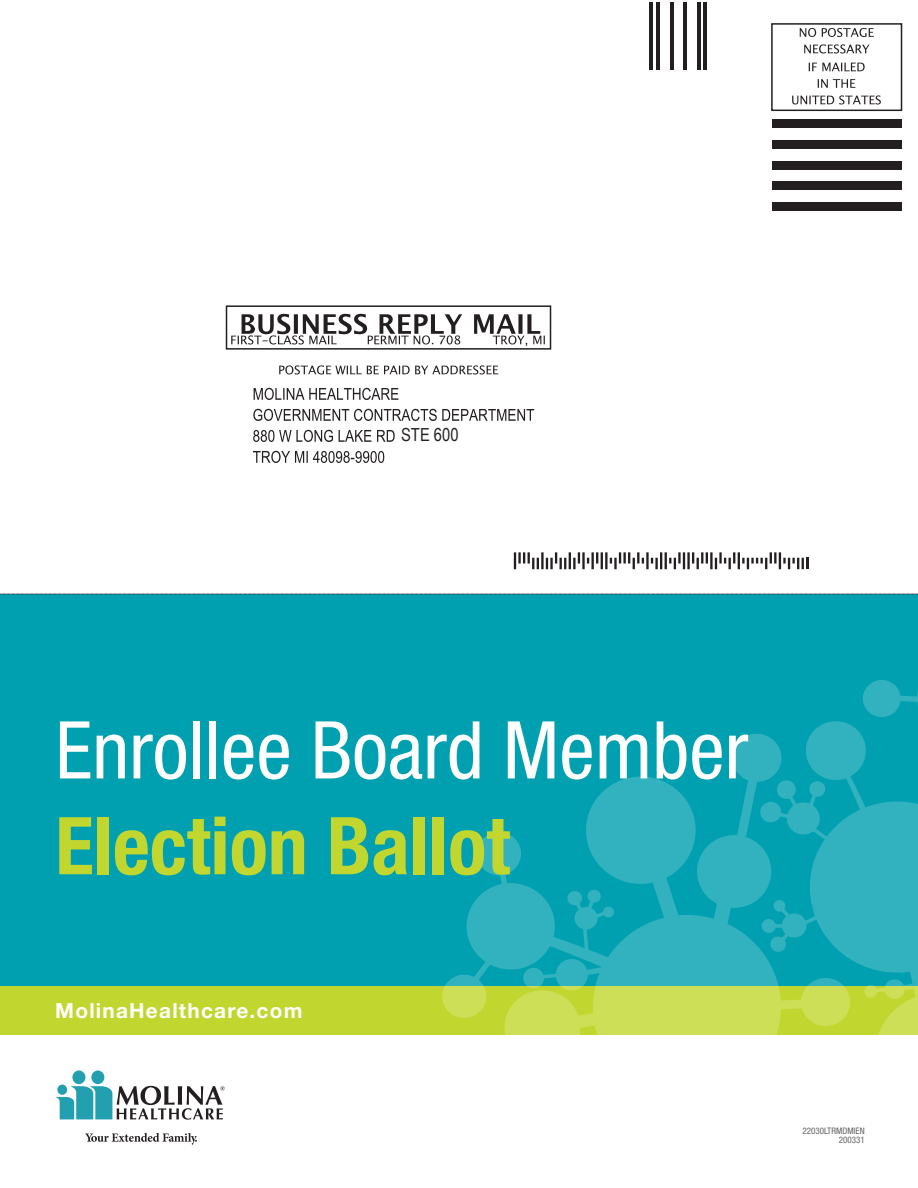
<style>
.page{position:relative;width:918px;height:1188px;background:#fff}
.page>*{position:absolute;margin:0;border:0;box-sizing:border-box;transform-origin:0 0}
.t1{font:condensed 79.8px/95.8px "Helvetica Neue";color:#fff}
.t2{font:700 20.85px "Helvetica Neue";letter-spacing:.06em;color:#fff}
.t3{font:18px "Arial Narrow";color:#231f20}
.t4{font:condensed 9px/9px "Helvetica Neue";color:#636366;text-align:right}
.s1{font-weight:700;color:#c1d72f}
</style>
<div class="page">
<hr style="left:650px;top:2px;width:3px;height:68px;background:#231f20">
<hr style="left:656px;top:2px;width:4px;height:68px;background:#231f20">
<hr style="left:670px;top:2px;width:3px;height:68px;background:#231f20">
<hr style="left:683px;top:2px;width:4px;height:68px;background:#231f20">
<hr style="left:697px;top:2px;width:3px;height:68px;background:#231f20">
<hr style="left:704px;top:2px;width:3px;height:68px;background:#231f20">
<div style="left:771px;top:23px;width:131px;height:88px;border:2px solid #231f20"></div>
<svg style="left:800px;top:28px;width:74px;height:9px"></svg>
<svg style="left:804px;top:44px;width:65px;height:10px"></svg>
<svg style="left:809px;top:63px;width:56px;height:8px"></svg>
<svg style="left:818px;top:79px;width:37px;height:9px"></svg>
<svg style="left:792px;top:95px;width:89px;height:10px"></svg>
<div style="left:226px;top:305px;width:325px;height:45px;border:2px solid #231f20"></div>
<svg style="left:231px;top:314px;width:314px;height:32px"></svg>
<svg style="left:279px;top:365px;width:219px;height:10px"></svg>
<svg style="left:254px;top:388px;width:144px;height:12px"></svg>
<svg style="left:253px;top:409px;width:281px;height:12px"></svg>
<svg style="left:253px;top:430px;width:142px;height:12px"></svg>
<svg style="left:253px;top:451px;width:131px;height:12px"></svg>
<div style="left:772px;top:119px;width:130px;height:9px;background:#231f20"></div>
<div style="left:772px;top:140px;width:130px;height:9px;background:#231f20"></div>
<div style="left:772px;top:161px;width:130px;height:9px;background:#231f20"></div>
<div style="left:772px;top:181px;width:130px;height:9px;background:#231f20"></div>
<div style="left:772px;top:202px;width:130px;height:9px;background:#231f20"></div>
<svg style="left:514px;top:552px;width:25px;height:17px"></svg>
<hr style="left:541px;top:552px;width:3px;height:17px;background:#231f20">
<svg style="left:546px;top:552px;width:34px;height:17px"></svg>
<hr style="left:582px;top:552px;width:3px;height:17px;background:#231f20">
<svg style="left:587px;top:558px;width:2px;height:6px"></svg>
<hr style="left:591px;top:552px;width:3px;height:17px;background:#231f20">
<svg style="left:596px;top:552px;width:7px;height:17px"></svg>
<hr style="left:605px;top:552px;width:3px;height:17px;background:#231f20">
<svg style="left:610px;top:552px;width:34px;height:17px"></svg>
<hr style="left:646px;top:552px;width:3px;height:17px;background:#231f20">
<svg style="left:651px;top:552px;width:34px;height:17px"></svg>
<hr style="left:687px;top:552px;width:3px;height:17px;background:#231f20">
<svg style="left:692px;top:552px;width:16px;height:17px"></svg>
<hr style="left:710px;top:552px;width:3px;height:17px;background:#231f20">
<svg style="left:715px;top:552px;width:93px;height:17px"></svg>
<div style="left:0;top:594px;width:918px;height:400px;background:#00a0b0"></div>
<div style="left:0;top:986px;width:918px;height:49px;background:#c1d72f"></div>
<svg style="left:442px;top:680px;width:476px;height:355px"></svg>
<svg style="left:85px;top:1133px;width:112px;height:12px"></svg>
<div style="left:91px;top:1070px;width:13px;height:14px;background:#22a0af;border-radius:50%"></div>
<div style="left:72px;top:1070px;width:13px;height:14px;background:#22a0af;border-radius:50%"></div>
<svg style="left:55px;top:1086px;width:170px;height:34px"></svg>
<div style="left:57px;top:1085px;width:10px;height:10px;background:#22a0af;border-radius:50%"></div>
<svg style="left:0;top:594px;width:918px;height:1px"></svg>
<p class="t3" style="left:401px;top:422px;width:59px">STE 600</p>
<h1 class="t1" style="left:55px;top:702px;width:695px">Enrollee Board Member<br><span class="s1">Election Ballot</span></h1>
<p class="t2" style="left:55px;top:997px;width:249px">MolinaHealthcare.com</p>
<p class="t4" style="left:802px;top:1126px;width:64px">22030LTRMDMIEN<br>200331</p>
</div>
